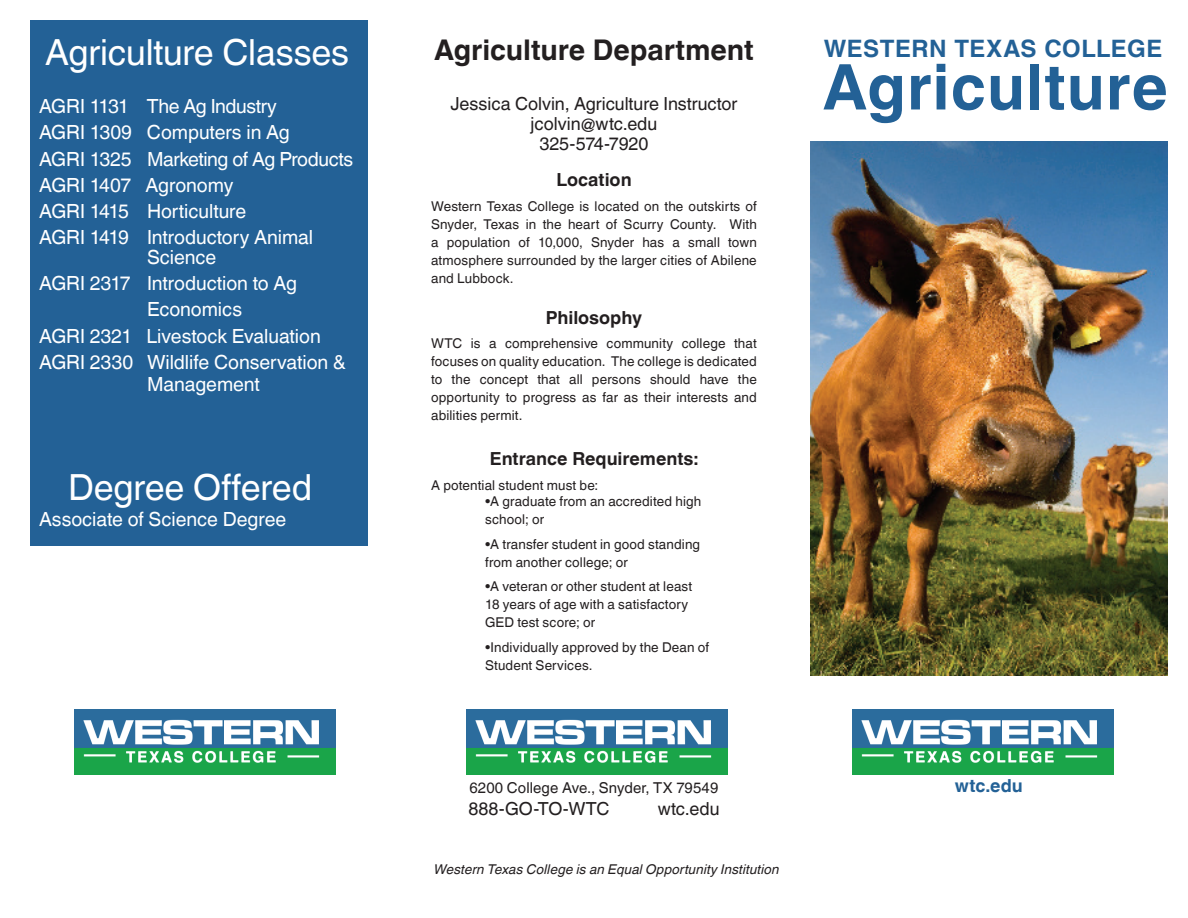
<style>
.page{position:relative;width:1188px;height:918px;background:#fff}
.page>*{position:absolute;margin:0;border:0;box-sizing:border-box;transform-origin:0 0}
.t1{font:700 63px "Helvetica World";letter-spacing:.01em;color:#236196}
.t2{font:36px "Helvetica World";letter-spacing:-.005em;color:#fff}
.t3{font:700 28.5px "Helvetica World";color:#231f20}
.t4{font:700 24px "Helvetica World";letter-spacing:.02em;color:#236196}
.t5{font:19.5px/26.2px "Helvetica World";letter-spacing:-.005em;color:#fff}
.t6{font:18px/20.2px "Helvetica World";color:#231f20;text-align:center}
.t7{font:700 18px "Helvetica World";color:#231f20}
.t8{font:700 18px "Helvetica World";color:#236196}
.t9{font:15px "Helvetica World";letter-spacing:.005em;color:#231f20}
.t10{font:13.5px/18px "Helvetica World";letter-spacing:.01em;color:#231f20}
.t11{font:italic 13.5px "Helvetica World";letter-spacing:.01em;color:#231f20}
</style>
<div class="page">
<div style="left:30px;top:20px;width:338px;height:525px;background:#236196"></div>
<img style="left:466px;top:710px;width:261px;height:65px">
<img style="left:853px;top:710px;width:261px;height:65px">
<img style="left:74px;top:710px;width:261px;height:65px">
<img style="left:810px;top:141px;width:358px;height:534px">
<h2 class="t2" style="left:45px;top:31px;width:305px">Agriculture Classes</h2>
<h3 class="t5" style="left:39px;top:93px;width:316px">AGRI 1131 The Ag Industry<br>AGRI 1309 Computers in Ag<br>AGRI 1325 Marketing of Ag Products<br>AGRI 1407 Agronomy<br>AGRI 1415 Horticulture<br>AGRI 1419 Introductory Animal</h3>
<h3 class="t5" style="left:147px;top:244px;width:71px">Science</h3>
<h3 class="t5" style="left:39px;top:270px;width:260px">AGRI 2317 Introduction to Ag</h3>
<h3 class="t5" style="left:147px;top:297px;width:97px">Economics</h3>
<h3 class="t5" style="left:39px;top:323px;width:283px">AGRI 2321 Livestock Evaluation</h3>
<h3 class="t5" style="left:39px;top:349px;width:308px">AGRI 2330 Wildlife Conservation &amp;</h3>
<h3 class="t5" style="left:147px;top:372px;width:114px">Management</h3>
<h2 class="t2" style="left:68px;top:467px;width:246px">Degree Offered</h2>
<h3 class="t5" style="left:39px;top:507px;width:249px">Associate of Science Degree</h3>
<h3 class="t3" style="left:434px;top:34px;width:321px">Agriculture Department</h3>
<h3 class="t6" style="left:451px;top:93px;width:289px">Jessica Colvin, Agriculture Instructor jcolvin@wtc.edu<br>325-574-7920</h3>
<h3 class="t7" style="left:556px;top:170px;width:77px">Location</h3>
<p class="t10" style="left:431px;top:197px;width:327px;text-align:justify">Western Texas College is located on the outskirts of Snyder, Texas in the heart of Scurry County. With a population of 10,000, Snyder has a small town atmosphere surrounded by the larger cities of Abilene and Lubbock.</p>
<h3 class="t7" style="left:546px;top:307px;width:98px">Philosophy</h3>
<p class="t10" style="left:431px;top:335px;width:327px;text-align:justify">WTC is a comprehensive community college that focuses on quality education. The college is dedicated to the concept that all persons should have the opportunity to progress as far as their interests and abilities permit.</p>
<h3 class="t7" style="left:490px;top:449px;width:210px">Entrance Requirements:</h3>
<p class="t10" style="left:431px;top:476px;width:169px">A potential student must be:</p>
<p class="t10" style="left:485px;top:492px;width:218px">•A graduate from an accredited high school; or</p>
<p class="t10" style="left:485px;top:535px;width:217px">•A transfer student in good standing from another college; or</p>
<p class="t10" style="left:485px;top:578px;width:209px">•A veteran or other student at least<br>18 years of age with a satisfactory<br>GED test score; or</p>
<p class="t10" style="left:485px;top:638px;width:226px">•Individually approved by the Dean of<br>Student Services.</p>
<p class="t9" style="left:470px;top:779px;width:250px">6200 College Ave., Snyder, TX 79549</p>
<h3 class="t6" style="left:468px;top:799px;width:143px">888-GO-TO-WTC</h3>
<h3 class="t6" style="left:658px;top:799px;width:63px">wtc.edu</h3>
<p class="t11" style="left:434px;top:862px;width:347px">Western Texas College is an Equal Opportunity Institution</p>
<h3 class="t4" style="left:824px;top:35px;width:340px">WESTERN TEXAS COLLEGE</h3>
<h1 class="t1" style="left:823px;top:51px;width:346px">Agriculture</h1>
<h3 class="t8" style="left:955px;top:776px;width:69px">wtc.edu</h3>
</div>
